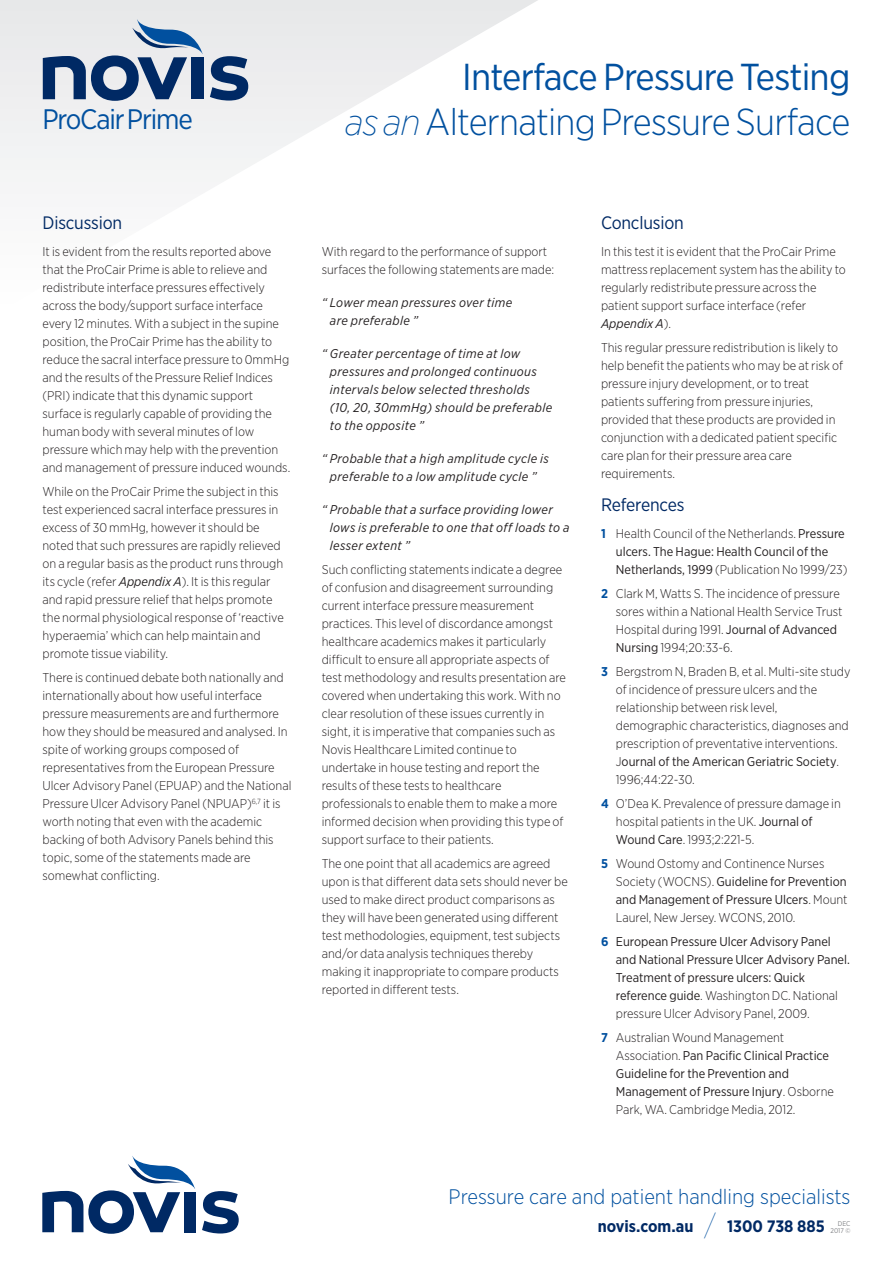
<style>
.page{position:relative;width:893px;height:1263px;background:#fff}
.page>*{position:absolute;margin:0;border:0;box-sizing:border-box;transform-origin:0 0}
.t1{font:300 37.5px/45px "Gotham Narrow";letter-spacing:-.02em;color:#01509f;text-align:right}
.t2{font:28.2px "Gotham Narrow";letter-spacing:-.04em;color:#01509f}
.t3{font:300 21px "Gotham Narrow";color:#01509f}
.t4{font:18px "Gotham Narrow";letter-spacing:-.01em;color:#002964}
.t5{font:700 16.5px "Gotham Narrow";color:#002964}
.t6{font:300 12.75px/18px "Gotham Narrow";color:#231f20}
.t7{font:12.75px/18px "Gotham Narrow";color:#231f20}
.t8{font:italic 12.75px/18px "Gotham Narrow";letter-spacing:.03em;color:#231f20}
.t9{font:6.9px/6.3px "Gotham Narrow";color:#808285;text-align:right}
.s1{font-weight:400;font-style:italic}
.s2{font-weight:400}
.s3{font-weight:200;font-style:italic}
.s4{font-weight:700;color:#01509f}
.s5{font-weight:300}
.s6{font-weight:100;font-size:28.5px;color:#01509f}
</style>
<div class="page">
<svg style="left:0;top:0;width:538px;height:182px"></svg>
<div style="left:192px;top:57px;width:12px;height:42px;background:#002964"></div>
<svg style="left:210px;top:56px;width:38px;height:45px;background:#567096"></svg>
<svg style="left:43px;top:19px;width:160px;height:82px;background:#94a5bd"></svg>
<div style="left:185px;top:1192px;width:11px;height:40px;background:#002964"></div>
<svg style="left:202px;top:1191px;width:37px;height:42px"></svg>
<svg style="left:42px;top:1156px;width:153px;height:78px"></svg>
<h2 class="t2" style="left:43px;top:101px;width:152px">ProCair Prime</h2>
<h3 class="t4" style="left:43px;top:212px;width:81px">Discussion</h3>
<p class="t6" style="left:43px;top:242px;width:249px">It is evident from the results reported above that the ProCair Prime is able to relieve and redistribute interface pressures effectively across the body/support surface interface every 12 minutes. With a subject in the supine position, the ProCair Prime has the ability to reduce the sacral interface pressure to 0mmHg and the results of the Pressure Relief Indices (PRI) indicate that this dynamic support surface is regularly capable of providing the human body with several minutes of low pressure which may help with the prevention and management of pressure induced wounds.</p>
<p class="t6" style="left:43px;top:482px;width:243px">While on the ProCair Prime the subject in this test experienced sacral interface pressures in excess of 30 mmHg, however it should be noted that such pressures are rapidly relieved on a regular basis as the product runs through its cycle (refer <span class="s1">Appendix A</span>). It is this regular and rapid pressure relief that helps promote the normal physiological response of ‘reactive hyperaemia’ which can help maintain and promote tissue viability.</p>
<p class="t6" style="left:43px;top:668px;width:250px">There is continued debate both nationally and internationally about how useful interface pressure measurements are and furthermore how they should be measured and analysed. In spite of working groups composed of representatives from the European Pressure Ulcer Advisory Panel (EPUAP) and the National Pressure Ulcer Advisory Panel (NPUAP)<sup>6,7</sup> it is worth noting that even with the academic backing of both Advisory Panels behind this topic, some of the statements made are somewhat conflicting.</p>
<h1 class="t1" style="left:345px;top:53px;width:507px"><span class="s2">Interface Pressure Testing<br></span><span class="s3">as an</span> Alternating Pressure Surface</h1>
<p class="t6" style="left:322px;top:242px;width:234px">With regard to the performance of support surfaces the following statements are made:</p>
<p class="t8" style="left:330px;top:293px;width:184px;text-indent:-8px">“ Lower mean pressures over time are preferable ”</p>
<p class="t8" style="left:330px;top:344px;width:224px;text-indent:-8px">“ Greater percentage of time at low pressures and prolonged continuous intervals below selected thresholds (10, 20, 30mmHg) should be preferable to the opposite ”</p>
<p class="t8" style="left:322px;top:449px;width:229px;text-align:center">“ Probable that a high amplitude cycle is preferable to a low amplitude cycle ”</p>
<p class="t8" style="left:330px;top:500px;width:241px;text-indent:-8px">“ Probable that a surface providing lower lows is preferable to one that off loads to a lesser extent ”</p>
<p class="t6" style="left:322px;top:560px;width:246px">Such conflicting statements indicate a degree of confusion and disagreement surrounding current interface pressure measurement practices. This level of discordance amongst healthcare academics makes it particularly difficult to ensure all appropriate aspects of test methodology and results presentation are covered when undertaking this work. With no clear resolution of these issues currently in sight, it is imperative that companies such as Novis Healthcare Limited continue to undertake in house testing and report the results of these tests to healthcare professionals to enable them to make a more informed decision when providing this type of support surface to their patients.</p>
<p class="t6" style="left:322px;top:854px;width:247px">The one point that all academics are agreed upon is that different data sets should never be used to make direct product comparisons as they will have been generated using different test methodologies, equipment, test subjects and/or data analysis techniques thereby making it inappropriate to compare products reported in different tests.</p>
<h3 class="t4" style="left:601px;top:212px;width:84px">Conclusion</h3>
<p class="t6" style="left:601px;top:242px;width:246px">In this test it is evident that the ProCair Prime mattress replacement system has the ability to regularly redistribute pressure across the patient support surface interface (refer <span class="s1">Appendix A</span>).</p>
<p class="t6" style="left:601px;top:338px;width:244px">This regular pressure redistribution is likely to help benefit the patients who may be at risk of pressure injury development, or to treat patients suffering from pressure injuries, provided that these products are provided in conjunction with a dedicated patient specific care plan for their pressure area care requirements.</p>
<h3 class="t4" style="left:601px;top:493px;width:85px">References</h3>
<p class="t7" style="left:616px;top:524px;width:233px;text-indent:-15px"><span class="s4">1</span> <span class="s5">Health Council of the Netherlands.</span> Pressure ulcers. The Hague: Health Council of the<br>Netherlands, 1999 <span class="s5">(Publication No 1999/23)</span></p>
<p class="t6" style="left:616px;top:584px;width:228px;text-indent:-15px"><span class="s4">2</span> Clark M, Watts S. The incidence of pressure sores within a National Health Service Trust Hospital during 1991. <span class="s2">Journal of Advanced Nursing</span> 1994;20:33-6.</p>
<p class="t6" style="left:616px;top:662px;width:236px;text-indent:-15px"><span class="s4">3</span> Bergstrom N, Braden B, et al. Multi-site study of incidence of pressure ulcers and the relationship between risk level, demographic characteristics, diagnoses and prescription of preventative interventions.<br>J<span class="s2">ournal of the American Geriatric Society</span>.<br>1996;44:22-30.</p>
<p class="t6" style="left:616px;top:794px;width:227px;text-indent:-15px"><span class="s4">4</span> O’Dea K. Prevalence of pressure damage in hospital patients in the UK. <span class="s2">Journal of<br>Wound Care</span>. 1993;2:221-5.</p>
<p class="t6" style="left:616px;top:854px;width:233px;text-indent:-15px"><span class="s4">5</span> Wound Ostomy and Continence Nurses Society (WOCNS). <span class="s2">Guideline for Prevention and Management of Pressure Ulcers</span>. Mount Laurel, New Jersey. WCONS, 2010.</p>
<p class="t7" style="left:616px;top:932px;width:235px;text-indent:-15px"><span class="s4">6</span> European Pressure Ulcer Advisory Panel and National Pressure Ulcer Advisory Panel.<br>Treatment of pressure ulcers: Quick reference guide<span class="s5">. Washington DC. National pressure Ulcer Advisory Panel, 2009.</span></p>
<p class="t7" style="left:616px;top:1028px;width:220px;text-indent:-15px"><span class="s4">7</span> <span class="s5">Australian Wound Management Association.</span> Pan Pacific Clinical Practice Guideline for the Prevention and Management of Pressure Injury<span class="s5">. Osborne Park, WA. Cambridge Media, 2012.</span></p>
<h3 class="t3" style="left:449px;top:1183px;width:403px">Pressure care and patient handling specialists</h3>
<p class="t5" style="left:598px;top:1216px;width:229px">novis.com.au <span class="s6">/</span> 1300 738 885</p>
<p class="t9" style="left:830px;top:1221px;width:22px">DEC<br>2017 ©</p>
</div>
